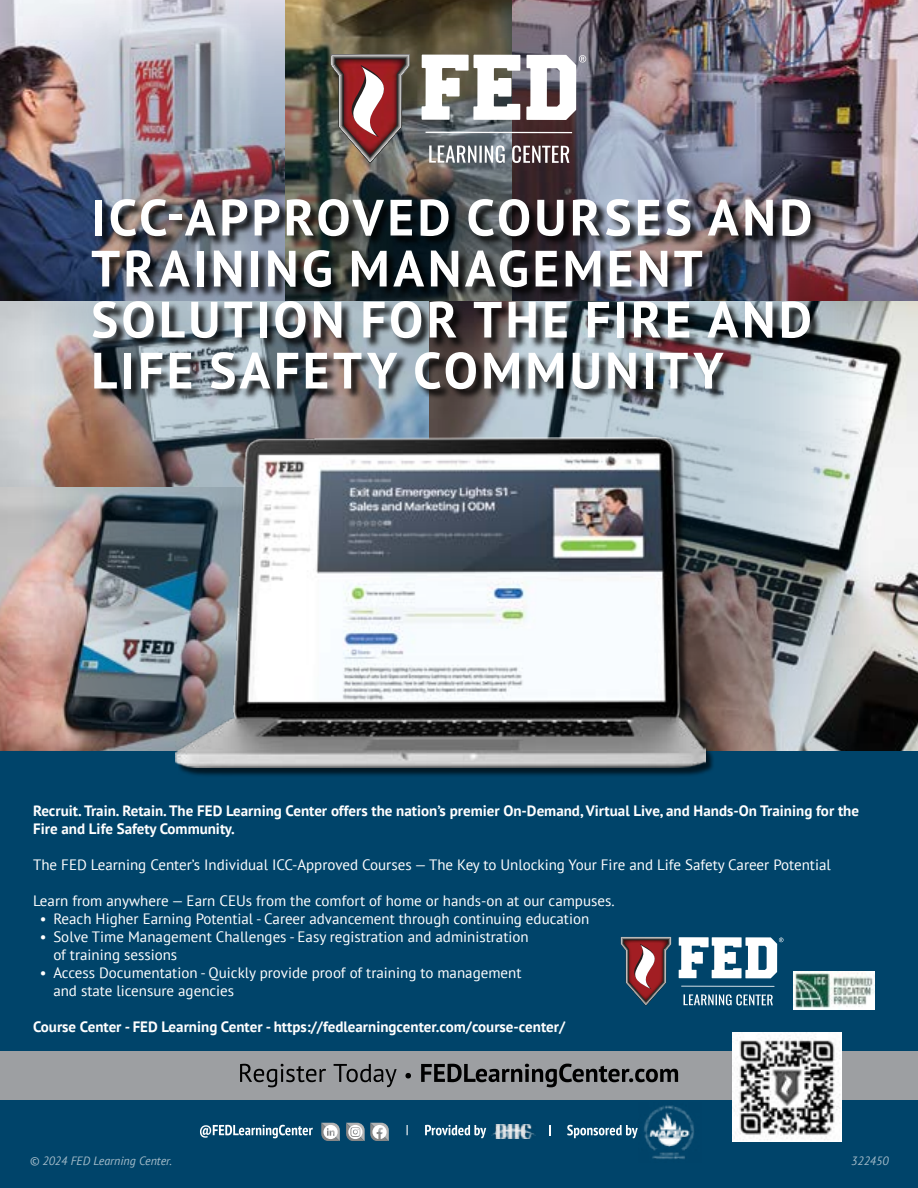
<style>
.page{position:relative;width:918px;height:1188px;background:#00446a}
.page>*{position:absolute;margin:0;border:0;box-sizing:border-box;transform-origin:0 0}
.t1{font:700 51px/51px "PT Sans";letter-spacing:.065em;color:#fff}
.t2{font:15px/18px "PT Sans";color:#fff}
.t3{font:700 15px/18px "PT Sans";color:#fff}
.t4{font:italic 12px "PT Sans";color:#fff}
</style>
<div class="page">
<img style="left:870px;top:0;width:48px;height:301px">
<img style="left:0;top:0;width:33px;height:301px">
<img style="left:870px;top:301px;width:48px;height:449px">
<img style="left:0;top:301px;width:33px;height:187px">
<img style="left:0;top:488px;width:33px;height:262px">
<div style="left:0;top:1051px;width:918px;height:49px;background:#9d9fa2"></div>
<img style="left:33px;top:0;width:837px;height:764px">
<div style="left:178px;top:440px;width:537px;height:338px;background:#000;opacity:.65"></div>
<img style="left:176px;top:438px;width:529px;height:330px">
<svg style="left:240px;top:1064px;width:438px;height:23px"></svg>
<svg style="left:567px;top:1125px;width:71px;height:13px"></svg>
<img style="left:644px;top:1105px;width:50px;height:54px">
<svg style="left:200px;top:1125px;width:113px;height:13px"></svg>
<img style="left:491px;top:1124px;width:45px;height:15px">
<svg style="left:407px;top:1125px;width:79px;height:13px"></svg>
<svg style="left:346px;top:1123px;width:43px;height:18px"></svg>
<svg style="left:321px;top:1123px;width:19px;height:18px"></svg>
<img style="left:732px;top:1032px;width:109px;height:110px">
<svg style="left:684px;top:994px;width:89px;height:11px"></svg>
<hr style="left:681px;top:986px;width:94px;height:1px;background:#fff">
<svg style="left:621px;top:937px;width:50px;height:69px"></svg>
<svg style="left:679px;top:937px;width:105px;height:41px"></svg>
<img style="left:794px;top:971px;width:81px;height:39px">
<div style="left:94px;top:202px;width:727px;height:198px;background:#000;opacity:.85"></div>
<svg style="left:429px;top:146px;width:47px;height:17px"></svg>
<hr style="left:479px;top:146px;width:3px;height:17px;background:#fff">
<svg style="left:485px;top:145px;width:20px;height:18px"></svg>
<svg style="left:512px;top:146px;width:57px;height:17px"></svg>
<hr style="left:426px;top:132px;width:146px;height:1px;background:#fff">
<svg style="left:422px;top:55px;width:98px;height:65px;background:#c6c5c3"></svg>
<svg style="left:330px;top:54px;width:80px;height:109px;background:#895c5b"></svg>
<svg style="left:526px;top:55px;width:60px;height:65px;background:#c5c2c6"></svg>
<h1 class="t1" style="left:91px;top:191px;width:723px">ICC-APPROVED COURSES AND<br>TRAINING MANAGEMENT<br>SOLUTION FOR THE FIRE AND<br>LIFE SAFETY COMMUNITY</h1>
<p class="t3" style="left:33px;top:801px;width:827px">Recruit. Train. Retain. The FED Learning Center offers the nation’s premier On-Demand, Virtual Live, and Hands-On Training for the<br>Fire and Life Safety Community.</p>
<p class="t2" style="left:33px;top:855px;width:799px">The FED Learning Center’s Individual ICC-Approved Courses — The Key to Unlocking Your Fire and Life Safety Career Potential</p>
<p class="t2" style="left:33px;top:891px;width:583px">Learn from anywhere — Earn CEUs from the comfort of home or hands-on at our campuses.</p>
<p class="t2" style="left:40px;top:909px;width:551px">• Reach Higher Earning Potential - Career advancement through continuing education</p>
<p class="t2" style="left:53px;top:927px;width:477px;text-indent:-14px">• Solve Time Management Challenges - Easy registration and administration of training sessions</p>
<p class="t2" style="left:53px;top:963px;width:470px;text-indent:-14px">• Access Documentation - Quickly provide proof of training to management and state licensure agencies</p>
<p class="t3" style="left:33px;top:1017px;width:534px">Course Center - FED Learning Center - https://fedlearningcenter.com/course-center/</p>
<p class="t4" style="left:30px;top:1153px;width:144px">© 2024 FED Learning Center.</p>
<p class="t4" style="left:851px;top:1153px;width:39px">322450</p>
</div>
